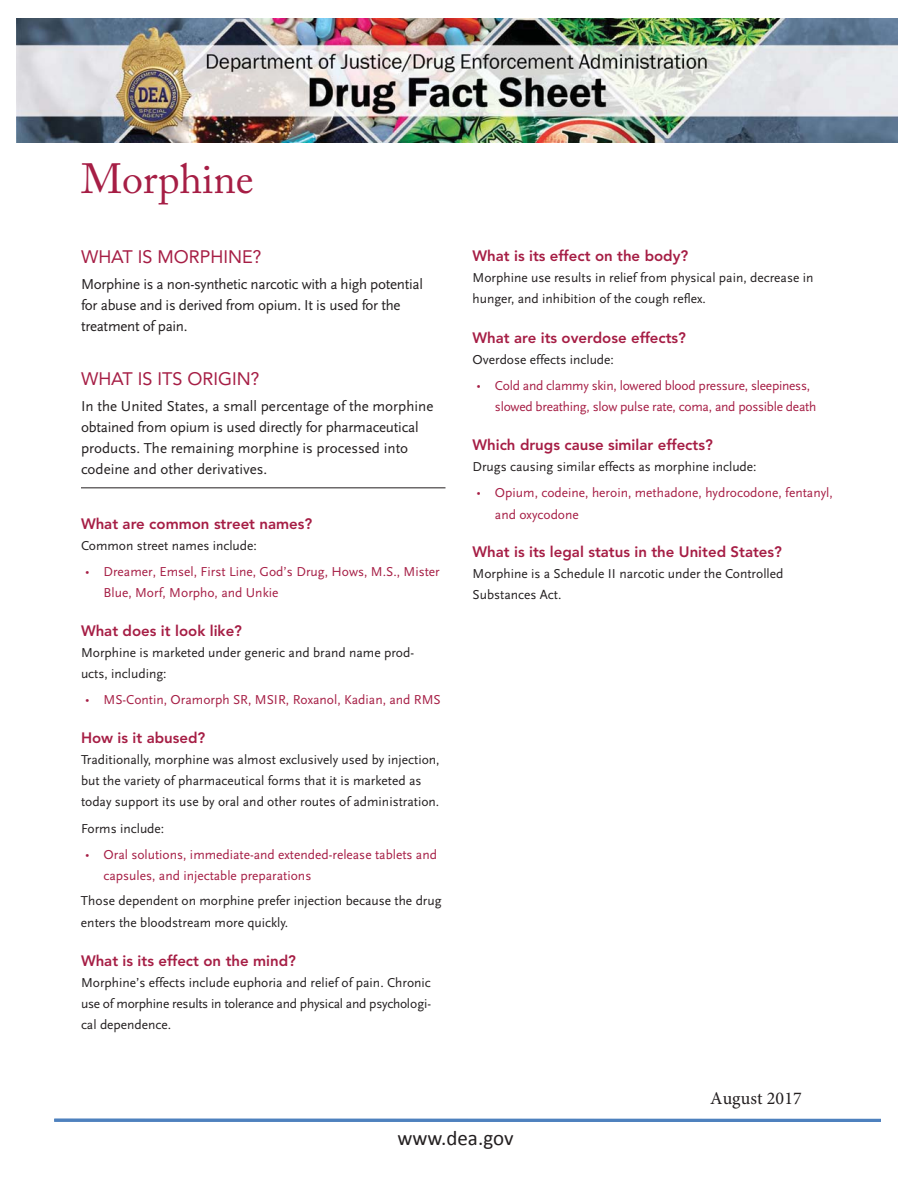
<style>
.page{position:relative;width:918px;height:1188px;background:#fff}
.page>*{position:absolute;margin:0;border:0;box-sizing:border-box;transform-origin:0 0}
.t1{font:42px "Adobe Caslon Pro";color:#a61e45}
.t2{font:21px "Calibri";color:#231f20}
.t3{font:18px "Avenir";color:#a61e45}
.t4{font:18px "Minion Pro";letter-spacing:.005em;color:#221e1f}
.t5{font:15px/21px "Scala Sans";letter-spacing:-.015em;color:#231f20}
.t6{font:800 15px "Avenir";color:#a61e45}
.t7{font:13.5px/21px "Scala Sans";color:#231f20}
.t8{font:13.5px/21.6px "Scala Sans";color:#a61e45}
.t9{font:13.5px "Scala Sans";letter-spacing:-.02em;color:#a61e45}
.s1{font-family:"Myriad Pro"}
</style>
<div class="page">
<hr style="left:54px;top:1119px;width:827px;height:3px;background:#4e81be">
<img style="left:17px;top:18px;width:881px;height:125px">
<hr style="left:81px;top:488px;width:365px;height:1px;background:#231f20">
<h1 class="t1" style="left:81px;top:154px;width:174px">Morphine</h1>
<h2 class="t3" style="left:81px;top:250px;width:182px">WHAT IS MORPHINE?</h2>
<h3 class="t6" style="left:473px;top:250px;width:217px">What is its effect on the body?</h3>
<p class="t7" style="left:473px;top:268px;width:343px">Morphine use results in relief from physical pain, decrease in</p>
<p class="t5" style="left:81px;top:274px;width:343px">Morphine is a non-synthetic narcotic with a high potential</p>
<p class="t7" style="left:473px;top:289px;width:235px">hunger, and inhibition of the cough reflex.</p>
<p class="t5" style="left:81px;top:295px;width:321px">for abuse and is derived from opium. It is used for the treatment of pain.</p>
<h3 class="t6" style="left:473px;top:332px;width:215px">What are its overdose effects?</h3>
<p class="t7" style="left:473px;top:350px;width:143px">Overdose effects include:</p>
<h2 class="t3" style="left:81px;top:371px;width:180px">WHAT IS ITS ORIGIN?</h2>
<p class="t9" style="left:477px;top:379px;width:335px"><span class="s1">•</span> Cold and clammy skin, lowered blood pressure, sleepiness,</p>
<p class="t5" style="left:81px;top:397px;width:354px">In the United States, a small percentage of the morphine</p>
<p class="t9" style="left:495px;top:401px;width:323px">slowed breathing, slow pulse rate, coma, and possible death</p>
<p class="t5" style="left:81px;top:418px;width:339px">obtained from opium is used directly for pharmaceutical products. The remaining morphine is processed into</p>
<h3 class="t6" style="left:473px;top:439px;width:242px">Which drugs cause similar effects?</h3>
<p class="t5" style="left:81px;top:460px;width:188px">codeine and other derivatives.</p>
<p class="t7" style="left:473px;top:457px;width:286px">Drugs causing similar effects as morphine include:</p>
<p class="t8" style="left:495px;top:483px;width:339px;text-indent:-18px"><span class="s1">•</span> Opium, codeine, heroin, methadone, hydrocodone, fentanyl, and oxycodone</p>
<h3 class="t6" style="left:81px;top:518px;width:233px">What are common street names?</h3>
<p class="t7" style="left:81px;top:536px;width:177px">Common street names include:</p>
<h3 class="t6" style="left:473px;top:546px;width:311px">What is its legal status in the United States?</h3>
<p class="t8" style="left:85px;top:561px;width:356px"><span class="s1">•</span> Dreamer, Emsel, First Line, God’s Drug, Hows, M.S., Mister</p>
<p class="t7" style="left:473px;top:564px;width:312px">Morphine is a Schedule II narcotic under the Controlled</p>
<p class="t8" style="left:103px;top:583px;width:176px">Blue, Morf, Morpho, and Unkie</p>
<p class="t7" style="left:473px;top:585px;width:90px">Substances Act.</p>
<h3 class="t6" style="left:81px;top:625px;width:163px">What does it look like?</h3>
<p class="t7" style="left:81px;top:643px;width:335px">Morphine is marketed under generic and brand name prod&shy;ucts, including:</p>
<p class="t8" style="left:85px;top:690px;width:357px"><span class="s1">•</span> MS-Contin, Oramorph SR, MSIR, Roxanol, Kadian, and RMS</p>
<h3 class="t6" style="left:81px;top:732px;width:126px">How is it abused?</h3>
<p class="t7" style="left:81px;top:750px;width:360px">Traditionally, morphine was almost exclusively used by injection, but the variety of pharmaceutical forms that it is marketed as today support its use by oral and other routes of administration.</p>
<p class="t7" style="left:81px;top:819px;width:85px">Forms include:</p>
<p class="t8" style="left:103px;top:844px;width:335px;text-indent:-18px"><span class="s1">•</span> Oral solutions, immediate-and extended-release tablets and capsules, and injectable preparations</p>
<p class="t7" style="left:81px;top:891px;width:362px">Those dependent on morphine prefer injection because the drug enters the bloodstream more quickly.</p>
<h3 class="t6" style="left:81px;top:955px;width:216px">What is its effect on the mind?</h3>
<p class="t7" style="left:81px;top:973px;width:352px;text-align:justify">Morphine’s effects include euphoria and relief of pain. Chronic use of morphine results in tolerance and physical and psychologi&shy;cal dependence.</p>
<h2 class="t2" style="left:397px;top:1130px;width:118px">www.dea.gov</h2>
<p class="t4" style="left:710px;top:1087px;width:93px">August 2017</p>
</div>
